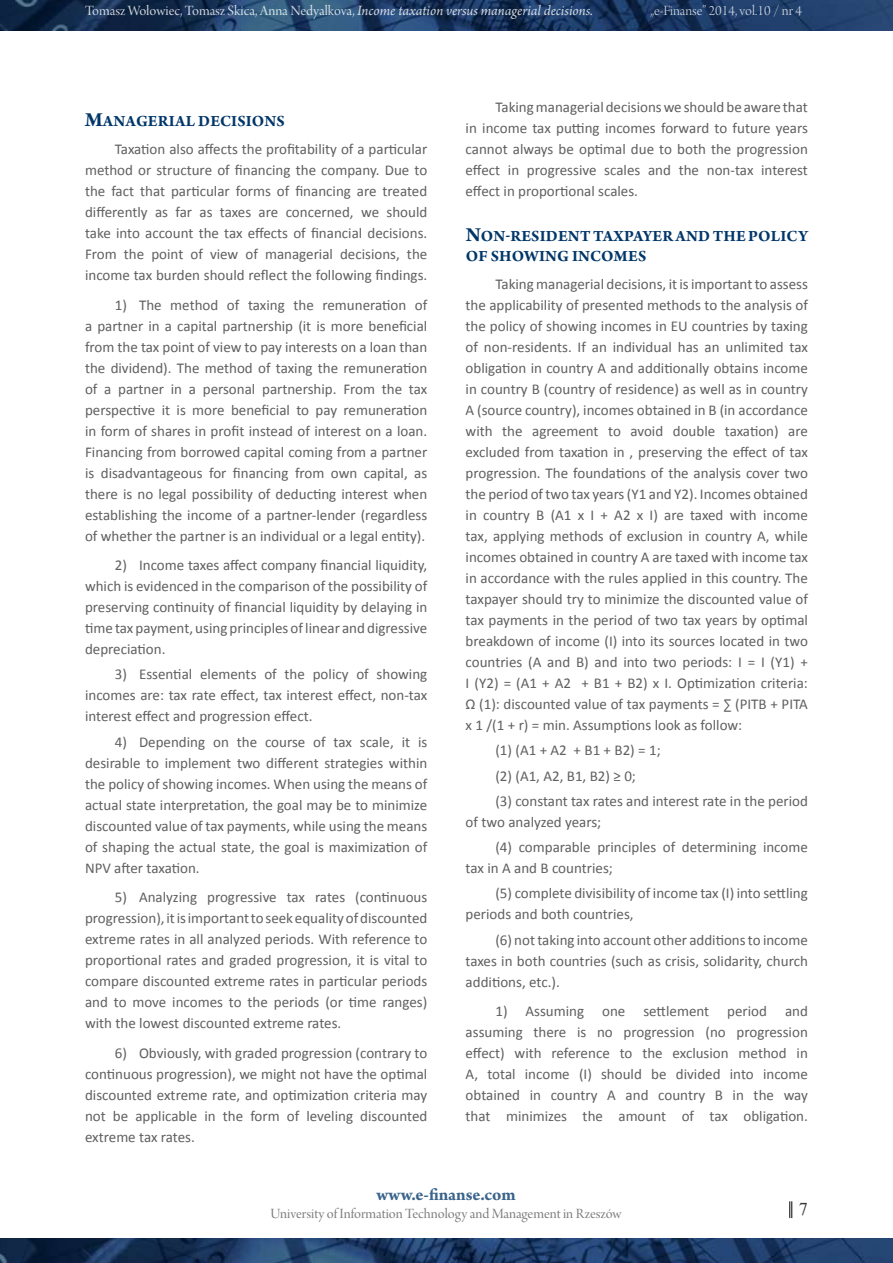
<style>
.page{position:relative;width:893px;height:1263px;background:#fff}
.page>*{position:absolute;margin:0;border:0;box-sizing:border-box;transform-origin:0 0}
.t1{font:700 18px "Arno Pro";color:#3a648b}
.t2{font:18px "Times New Roman";color:#373737}
.t3{font:700 16.5px/19.8px "Arno Pro";letter-spacing:.01em;color:#003669}
.t4{font:15px/21px "Calibri";color:#5f5f5f;text-align:justify}
.t5{font:15px "Arno Pro Display";letter-spacing:-.005em;color:#fff}
.t6{font:15px "Arno Pro Display";color:#7c7c7c}
.t7{font:15px "Arno Pro Light Display";color:#fff}
.s1{font-family:"Arno Pro";font-style:italic}
.s2{font-size:21px}
</style>
<div class="page">
<img style="left:0;top:0;width:893px;height:30px">
<img style="left:0;top:1239px;width:893px;height:24px">
<svg style="left:789px;top:1201px;width:3px;height:17px"></svg>
<p class="t5" style="left:85px;top:3px;width:509px">Tomasz Wołowiec, Tomasz Skica, Anna Nedyalkova, <span class="s1">Income taxation versus managerial decisions.</span></p>
<p class="t7" style="left:651px;top:3px;width:153px">„e-Finanse” 2014, vol.10 / nr 4</p>
<p class="t3" style="left:85px;top:112px;width:201px"><span class="s2">M</span>ANAGERIAL DECISIONS</p>
<p class="t4" style="left:85px;top:139px;width:344px;text-indent:30px">Taxation also affects the profitability of a particular method or structure of financing the company. Due to the fact that particular forms of financing are treated differently as far as taxes are concerned, we should take into account the tax effects of financial decisions.<br>From the point of view of managerial decisions, the income tax burden should reflect the following findings.</p>
<p class="t4" style="left:85px;top:294px;width:344px;text-indent:30px">1) The method of taxing the remuneration of a partner in a capital partnership (it is more beneficial from the tax point of view to pay interests on a loan than the dividend). The method of taxing the remuneration of a partner in a personal partnership. From the tax perspective it is more beneficial to pay remuneration in form of shares in profit instead of interest on a loan.<br>Financing from borrowed capital coming from a partner is disadvantageous for financing from own capital, as there is no legal possibility of deducting interest when establishing the income of a partner-lender (regardless of whether the partner is an individual or a legal entity).</p>
<p class="t4" style="left:85px;top:555px;width:344px;text-indent:30px">2) Income taxes affect company financial liquidity, which is evidenced in the comparison of the possibility of preserving continuity of financial liquidity by delaying in time tax payment, using principles of linear and digressive depreciation.</p>
<p class="t4" style="left:85px;top:664px;width:344px;text-indent:30px">3) Essential elements of the policy of showing incomes are: tax rate effect, tax interest effect, non-tax interest effect and progression effect.</p>
<p class="t4" style="left:85px;top:731px;width:344px;text-indent:30px">4) Depending on the course of tax scale, it is desirable to implement two different strategies within the policy of showing incomes. When using the means of actual state interpretation, the goal may be to minimize discounted value of tax payments, while using the means of shaping the actual state, the goal is maximization of NPV after taxation.</p>
<p class="t4" style="left:85px;top:887px;width:344px;text-indent:30px">5) Analyzing progressive tax rates (continuous progression), it is important to seek equality of discounted extreme rates in all analyzed periods. With reference to proportional rates and graded progression, it is vital to compare discounted extreme rates in particular periods and to move incomes to the periods (or time ranges) with the lowest discounted extreme rates.</p>
<p class="t4" style="left:85px;top:1042px;width:344px;text-indent:30px">6) Obviously, with graded progression (contrary to continuous progression), we might not have the optimal discounted extreme rate, and optimization criteria may not be applicable in the form of leveling discounted extreme tax rates.</p>
<p class="t4" style="left:466px;top:97px;width:344px;text-indent:30px">Taking managerial decisions we should be aware that in income tax putting incomes forward to future years cannot always be optimal due to both the progression effect in progressive scales and the non-tax interest effect in proportional scales.</p>
<p class="t3" style="left:466px;top:227px;width:344px"><span class="s2">N</span>ON-RESIDENT TAXPAYER AND THE POLICY<br>OF SHOWING INCOMES</p>
<p class="t4" style="left:466px;top:274px;width:344px;text-indent:30px">Taking managerial decisions, it is important to assess the applicability of presented methods to the analysis of the policy of showing incomes in EU countries by taxing of non-residents. If an individual has an unlimited tax obligation in country A and additionally obtains income in country B (country of residence) as well as in country A (source country), incomes obtained in B (in accordance with the agreement to avoid double taxation) are excluded from taxation in , preserving the effect of tax progression. The foundations of the analysis cover two the period of two tax years (Y1 and Y2). Incomes obtained in country B (A1 x I + A2 x I) are taxed with income tax, applying methods of exclusion in country A, while incomes obtained in country A are taxed with income tax in accordance with the rules applied in this country. The taxpayer should try to minimize the discounted value of tax payments in the period of two tax years by optimal breakdown of income (I) into its sources located in two countries (A and B) and into two periods: I = I (Y1) + I (Y2) = (A1 + A2 + B1 + B2) x I. Optimization criteria:<br>Ω (1): discounted value of tax payments = ∑ (PITB + PITA x 1 /(1 + r) = min. Assumptions look as follow:</p>
<p class="t4" style="left:495px;top:738px;width:314px;line-height:25.2px;text-align:left">(1) (A1 + A2 + B1 + B2) = 1;<br>(2) (A1, A2, B1, B2) ≥ 0;<br>(3) constant tax rates and interest rate in the period</p>
<p class="t4" style="left:495px;top:809px;width:314px;line-height:25.2px;text-indent:-30px">of two analyzed years;<br>(4) comparable principles of determining income</p>
<p class="t4" style="left:495px;top:855px;width:314px;line-height:25.2px;text-indent:-30px">tax in A and B countries;<br>(5) complete divisibility of income tax (I) into settling</p>
<p class="t4" style="left:495px;top:902px;width:314px;line-height:25.2px;text-indent:-30px">periods and both countries,<br>(6) not taking into account other additions to income</p>
<p class="t4" style="left:466px;top:950px;width:344px">taxes in both countries (such as crisis, solidarity, church additions, etc.).</p>
<p class="t4" style="left:466px;top:1000px;width:344px;text-indent:30px">1) Assuming one settlement period and assuming there is no progression (no progression effect) with reference to the exclusion method in A, total income (I) should be divided into income obtained in country A and country B in the way that minimizes the amount of tax obligation.</p>
<p class="t1" style="left:376px;top:1184px;width:141px">WWW.E-FINANSE.COM</p>
<p class="t6" style="left:271px;top:1205px;width:352px">University of Information Technology and Management in Rzeszów</p>
<p class="t2" style="left:799px;top:1196px;width:10px">7</p>
</div>
